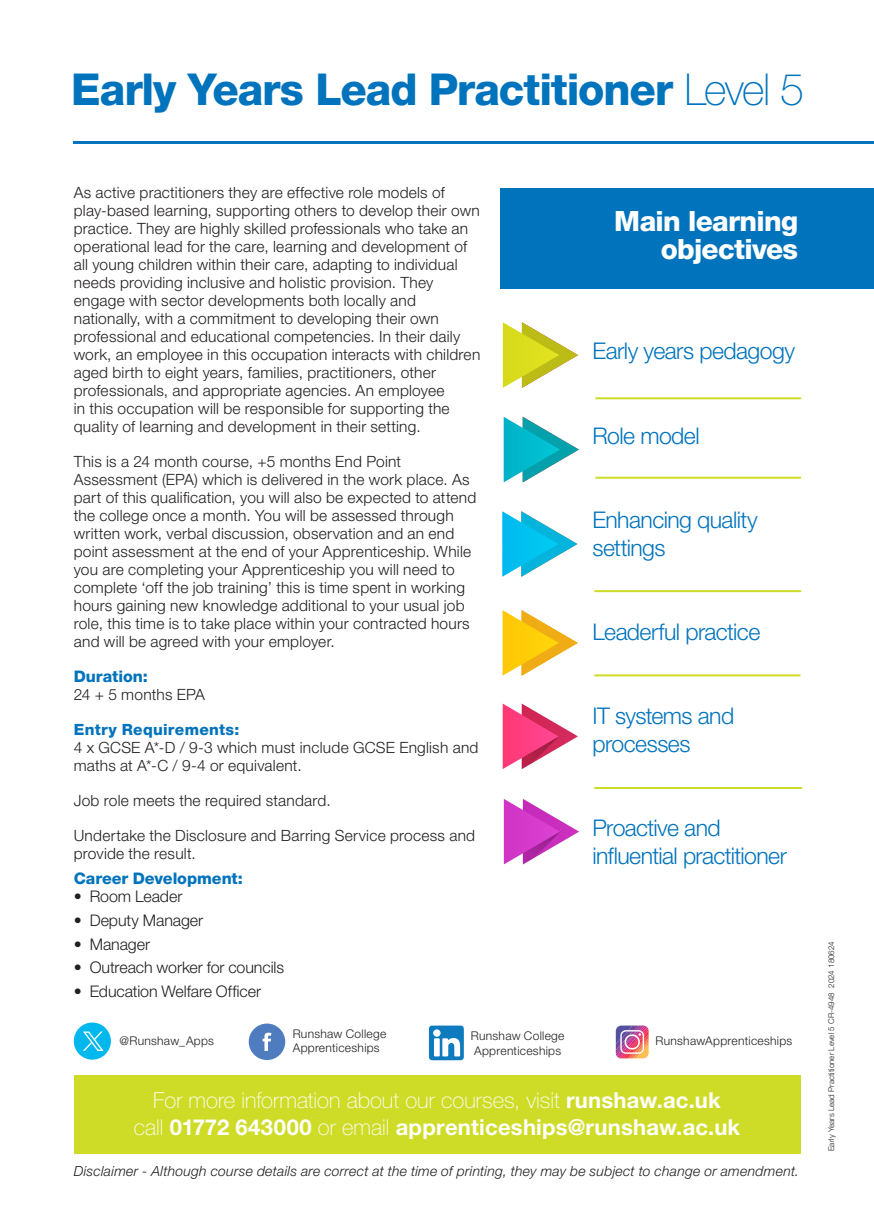
<style>
.page{position:relative;width:874px;height:1225px;background:#fff}
.page>*{position:absolute;margin:0;border:0;box-sizing:border-box;transform-origin:0 0}
.t1{font:800 44px "Helvetica Neue LT Pro";letter-spacing:-.025em;color:#0073bd}
.t2{font:800 28px/28px "Helvetica Neue LT Pro";letter-spacing:-.025em;color:#fff;text-align:right}
.t3{font:300 23px/27.6px "Helvetica Neue LT Pro";letter-spacing:-.025em;color:#0073bd}
.t4{font:700 22px/26.4px "Helvetica Neue LT Pro";letter-spacing:.01em;color:#fff;text-align:center}
.t5{font:300 16px "Helvetica Neue LT Pro";letter-spacing:-.005em;color:#231f20}
.t6{font:800 16px "Helvetica Neue LT Pro";letter-spacing:-.005em;color:#0073bd}
.t7{font:300 15.6px/18px "Helvetica Neue LT Pro";letter-spacing:.015em;color:#231f20}
.t8{font:italic 300 14px "Helvetica Neue LT Pro";letter-spacing:.015em;color:#231f20}
.t9{font:300 12px/14.4px "Helvetica Neue LT Pro";letter-spacing:.025em;color:#231f20}
.t10{font:300 8px "Helvetica Neue LT Pro";color:#231f20}
.s1{font-weight:100}
.s2{font-weight:800;color:#0073bd}
</style>
<div class="page">
<div style="left:74px;top:1075px;width:725px;height:79px;background:#cfdc27"></div>
<svg style="left:615px;top:1025px;width:33px;height:33px"></svg>
<div style="left:248px;top:1023px;width:37px;height:37px;background:#4e7cbf;border-radius:50%"></div>
<svg style="left:262px;top:1032px;width:9px;height:19px"></svg>
<svg style="left:428px;top:1025px;width:35px;height:36px"></svg>
<div style="left:74px;top:1022px;width:37px;height:37px;background:#00b8ed;border-radius:50%"></div>
<svg style="left:83px;top:1031px;width:21px;height:20px"></svg>
<hr style="left:74px;top:141px;width:799px;height:2px;background:#0073bd">
<div style="left:500px;top:188px;width:373px;height:101px;background:#0073bd"></div>
<svg style="left:502px;top:322px;width:76px;height:66px"></svg>
<hr style="left:595px;top:397px;width:205px;height:2px;background:#cfdc27">
<hr style="left:595px;top:477px;width:205px;height:2px;background:#cfdc27">
<hr style="left:594px;top:590px;width:206px;height:2px;background:#cfdc27">
<hr style="left:594px;top:674px;width:206px;height:2px;background:#cfdc27">
<hr style="left:594px;top:787px;width:207px;height:2px;background:#cfdc27">
<svg style="left:503px;top:417px;width:75px;height:65px"></svg>
<svg style="left:502px;top:511px;width:75px;height:66px"></svg>
<svg style="left:502px;top:610px;width:75px;height:65px"></svg>
<svg style="left:502px;top:703px;width:75px;height:66px"></svg>
<svg style="left:503px;top:799px;width:76px;height:66px"></svg>
<p class="t1" style="left:71px;top:63px;width:734px">Early Years Lead Practitioner <span class="s1">Level 5</span></p>
<p class="t7" style="left:74px;top:183px;width:408px">As active practitioners they are effective role models of play-based learning, supporting others to develop their own practice. They are highly skilled professionals who take an operational lead for the care, learning and development of all young children within their care, adapting to individual needs providing inclusive and holistic provision. They engage with sector developments both locally and nationally, with a commitment to developing their own professional and educational competencies. In their daily work, an employee in this occupation interacts with children aged birth to eight years, families, practitioners, other professionals, and appropriate agencies. An employee<br>in this occupation will be responsible for supporting the quality of learning and development in their setting.</p>
<p class="t7" style="left:74px;top:452px;width:404px">This is a 24 month course, +5 months End Point Assessment (EPA) which is delivered in the work place. As part of this qualification, you will also be expected to attend the college once a month. You will be assessed through written work, verbal discussion, observation and an end point assessment at the end of your Apprenticeship. While you are completing your Apprenticeship you will need to complete ‘off the job training’ this is time spent in working hours gaining new knowledge additional to your usual job role, this time is to take place within your contracted hours and will be agreed with your employer.</p>
<p class="t6" style="left:74px;top:667px;width:76px">Duration:</p>
<p class="t7" style="left:74px;top:685px;width:132px">24 + 5 months EPA</p>
<p class="t7" style="left:74px;top:720px;width:406px"><span class="s2">Entry Requirements:<br></span>4 x GCSE A*-D / 9-3 which must include GCSE English and maths at A*-C / 9-4 or equivalent.</p>
<p class="t7" style="left:74px;top:791px;width:258px">Job role meets the required standard.</p>
<p class="t7" style="left:74px;top:826px;width:402px">Undertake the Disclosure and Barring Service process and provide the result.</p>
<p class="t6" style="left:74px;top:869px;width:171px">Career Development:</p>
<p class="t5" style="left:74px;top:887px;width:110px">• Room Leader</p>
<p class="t5" style="left:74px;top:910px;width:131px">• Deputy Manager</p>
<p class="t5" style="left:74px;top:934px;width:78px">• Manager</p>
<p class="t5" style="left:74px;top:958px;width:212px">• Outreach worker for councils</p>
<p class="t5" style="left:74px;top:981px;width:189px">• Education Welfare Officer</p>
<p class="t2" style="left:614px;top:207px;width:185px">Main learning objectives</p>
<p class="t3" style="left:592px;top:337px;width:204px">Early years pedagogy</p>
<p class="t3" style="left:592px;top:421px;width:108px">Role model</p>
<p class="t3" style="left:592px;top:505px;width:166px">Enhancing quality settings</p>
<p class="t3" style="left:592px;top:617px;width:169px">Leaderful practice</p>
<p class="t3" style="left:592px;top:701px;width:143px">IT systems and processes</p>
<p class="t3" style="left:592px;top:813px;width:196px">Proactive and influential practitioner</p>
<p class="t9" style="left:292px;top:1026px;width:95px">Runshaw College<br>Apprenticeships</p>
<p class="t9" style="left:470px;top:1028px;width:95px">Runshaw College<br>Apprenticeships</p>
<p class="t9" style="left:119px;top:1033px;width:96px">@Runshaw_Apps</p>
<p class="t9" style="left:655px;top:1033px;width:138px">RunshawApprenticeships</p>
<p class="t4" style="left:134px;top:1086px;width:607px"><span class="s1">For more information about our courses, visit</span> runshaw.ac.uk<br><span class="s1">call</span> 01772 643000 <span class="s1">or email</span> apprenticeships@runshaw.ac.uk</p>
<p class="t8" style="left:74px;top:1162px;width:726px">Disclaimer - Although course details are correct at the time of printing, they may be subject to change or amendment.</p>
<p class="t10" style="left:826px;top:1151px;width:212px;rotate:-90deg">Early Years Lead Practitioner Level 5 CR-4948 2024 180624</p>
</div>
